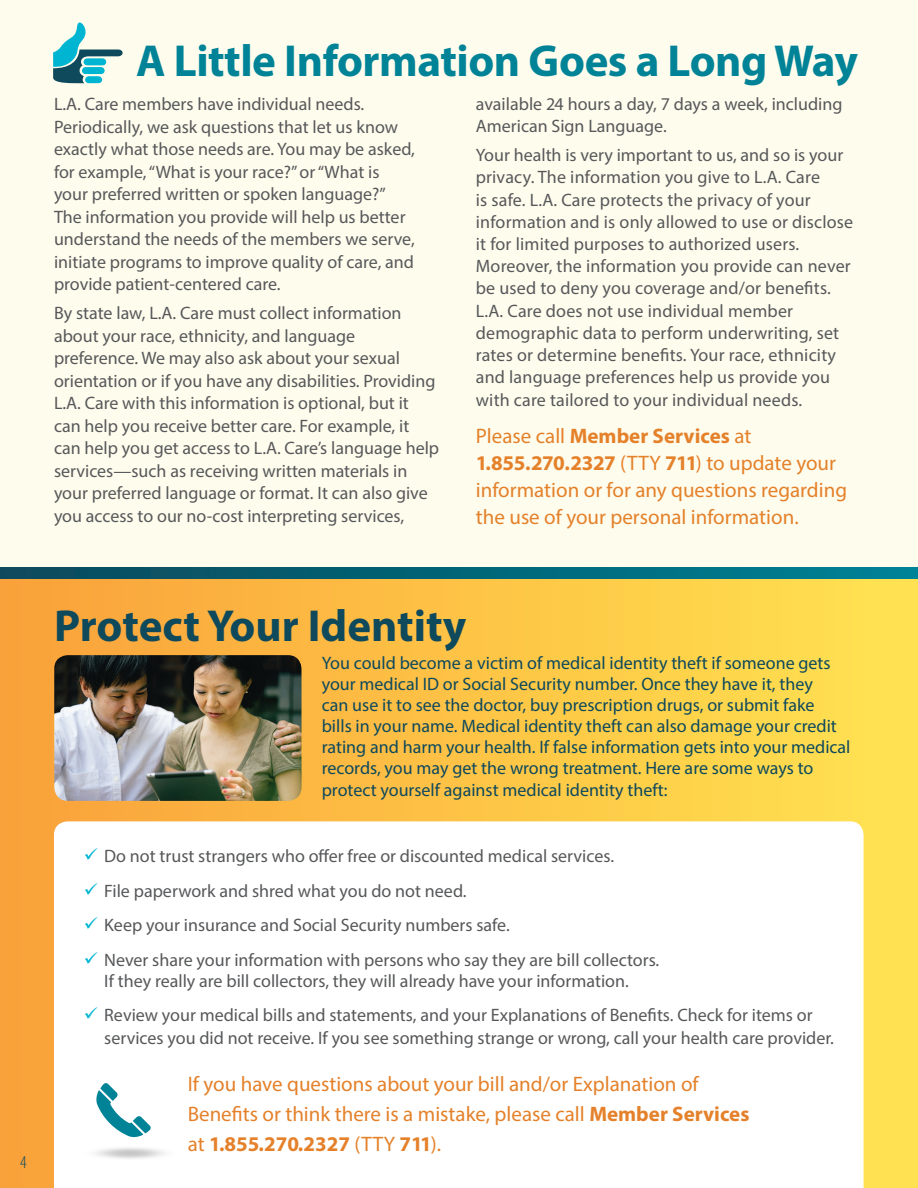
<style>
.page{position:relative;width:918px;height:1188px;background:#fff}
.page>*{position:absolute;margin:0;border:0;box-sizing:border-box;transform-origin:0 0}
.t1{font:700 45px "Myriad Pro";letter-spacing:-.01em;color:#008397}
.t2{font:700 45px "Myriad Pro";color:#0e495c}
.t3{font:21px/27px "Myriad Pro";color:#e4812a}
.t4{font:18px/22.5px "Myriad Pro";color:#57585a}
.t5{font:18px/21.3px "Myriad Pro";color:#0e495c}
.t6{font:300 condensed 18px "Myriad Pro";color:#0e495c}
.s1{font-weight:700}
</style>
<div class="page">
<div style="left:0;top:0;width:918px;height:619px;background:#fefced"></div>
<div style="left:0;top:573px;width:918px;height:615px;background:linear-gradient(to right,#faa13a,#ffe451)"></div>
<svg style="left:54px;top:821px;width:810px;height:367px"></svg>
<svg style="left:96px;top:1083px;width:55px;height:55px"></svg>
<img style="left:78px;top:1142px;width:104px;height:22px">
<svg style="left:0;top:568px;width:918px;height:10px;background:#036577"></svg>
<img style="left:54px;top:655px;width:248px;height:146px">
<svg style="left:53px;top:22px;width:70px;height:62px"></svg>
<svg style="left:85px;top:848px;width:12px;height:12px"></svg>
<svg style="left:85px;top:883px;width:12px;height:11px"></svg>
<svg style="left:85px;top:917px;width:12px;height:12px"></svg>
<svg style="left:85px;top:952px;width:12px;height:11px"></svg>
<svg style="left:85px;top:1007px;width:12px;height:12px"></svg>
<h2 class="t1" style="left:136px;top:31px;width:723px">A Little Information Goes a Long Way</h2>
<p class="t4" style="left:54px;top:93px;width:363px">L.A. Care members have individual needs.<br>Periodically, we ask questions that let us know exactly what those needs are. You may be asked, for example, “What is your race?” or “What is your preferred written or spoken language?” The information you provide will help us better understand the needs of the members we serve, initiate programs to improve quality of care, and provide patient-centered care.</p>
<p class="t4" style="left:54px;top:302px;width:387px">By state law, L.A. Care must collect information about your race, ethnicity, and language preference. We may also ask about your sexual orientation or if you have any disabilities. Providing L.A. Care with this information is optional, but it can help you receive better care. For example, it can help you get access to L.A. Care’s language help services—such as receiving written materials in your preferred language or format. It can also give you access to our no-cost interpreting services,</p>
<p class="t4" style="left:476px;top:93px;width:368px">available 24 hours a day, 7 days a week, including<br>American Sign Language.</p>
<p class="t4" style="left:476px;top:144px;width:379px">Your health is very important to us, and so is your privacy. The information you give to L.A. Care<br>is safe. L.A. Care protects the privacy of your information and is only allowed to use or disclose it for limited purposes to authorized users.<br>Moreover, the information you provide can never be used to deny you coverage and/or benefits.<br>L.A. Care does not use individual member demographic data to perform underwriting, set rates or determine benefits. Your race, ethnicity and language preferences help us provide you with care tailored to your individual needs.</p>
<p class="t3" style="left:476px;top:422px;width:373px">Please call <span class="s1">Member Services</span> at <span class="s1">1.855.270.2327</span> (TTY <span class="s1">711</span>) to update your information or for any questions regarding the use of your personal information.</p>
<p class="t6" style="left:20px;top:1152px;width:8px">4</p>
<h2 class="t2" style="left:54px;top:597px;width:414px">Protect Your Identity</h2>
<p class="t5" style="left:322px;top:652px;width:530px">You could become a victim of medical identity theft if someone gets your medical ID or Social Security number. Once they have it, they<br>can use it to see the doctor, buy prescription drugs, or submit fake<br>bills in your name. Medical identity theft can also damage your credit rating and harm your health. If false information gets into your medical records, you may get the wrong treatment. Here are some ways to protect yourself against medical identity theft:</p>
<p class="t4" style="left:104px;top:844px;width:511px">Do not trust strangers who offer free or discounted medical services.</p>
<p class="t4" style="left:104px;top:879px;width:364px">File paperwork and shred what you do not need.</p>
<p class="t4" style="left:104px;top:913px;width:407px">Keep your insurance and Social Security numbers safe.</p>
<p class="t4" style="left:104px;top:949px;width:557px;line-height:21px">Never share your information with persons who say they are bill collectors.<br>If they really are bill collectors, they will already have your information.</p>
<p class="t4" style="left:104px;top:1003px;width:731px">Review your medical bills and statements, and your Explanations of Benefits. Check for items or services you did not receive. If you see something strange or wrong, call your health care provider.</p>
<p class="t3" style="left:188px;top:1069px;width:563px;line-height:30px">If you have questions about your bill and/or Explanation of<br>Benefits or think there is a mistake, please call <span class="s1">Member Services </span>at <span class="s1">1.855.270.2327</span> (TTY <span class="s1">711</span>).</p>
</div>
